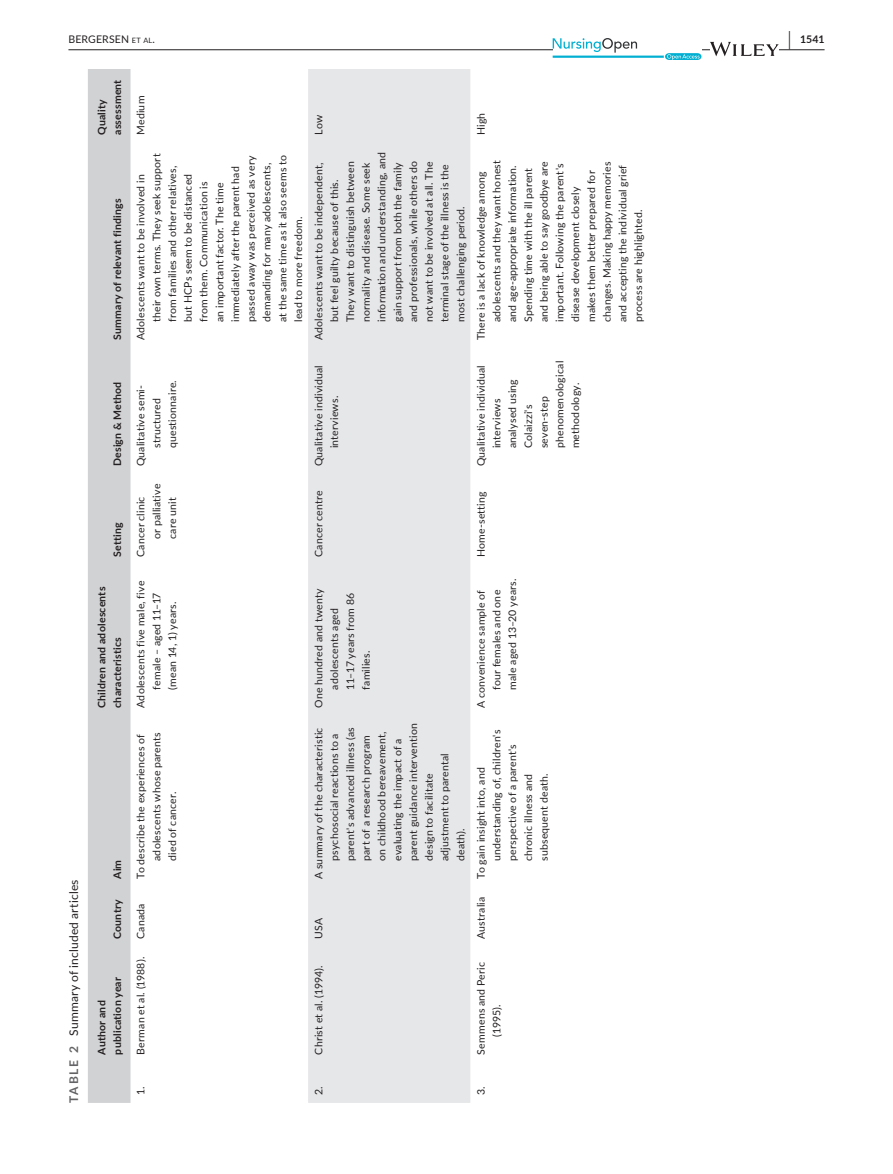
<style>
.page{position:relative;width:893px;height:1174px;background:#fff}
.page>*{position:absolute;margin:0;border:0;box-sizing:border-box;transform-origin:0 0}
.t1{font:12px "Lato";letter-spacing:.015em;color:#231f20}
.t2{font:10.5px/15.8px "Lato";letter-spacing:.02em;color:#231f20}
.t3{font:700 10.5px/15.8px "Lato";letter-spacing:.02em;color:#231f20}
.t4{font:10.5px "Lato";letter-spacing:.01em;color:#231f20}
.s1{font-size:7.35px}
.s2{font-size:19.5px}
.s3{font-weight:700;color:#636366}
</style>
<div class="page">
<hr style="left:68px;top:49px;width:756px;height:1px;background:#231f20">
<svg style="left:553px;top:38px;width:148px;height:22px"></svg>
<svg style="left:710px;top:42px;width:69px;height:14px"></svg>
<div style="left:88px;top:69px;width:43px;height:1033px;background:#d1d2d4"></div>
<div style="left:308px;top:69px;width:162px;height:1033px;background:#e6e7e9"></div>
<p class="t4" style="left:68px;top:31px;width:88px">BERGERSEN <span class="s1">et al</span>.</p>
<p class="t3" style="left:789px;top:30px;width:37px"><span class="s2">|</span> 1541</p>
<p class="t1" style="left:65px;top:1102px;width:225px;rotate:-90deg"><span class="s3">TABLE 2</span> Summary of included articles</p>
<p class="t3" style="left:93px;top:135px;width:57px;rotate:-90deg">Quality assessment</p>
<p class="t3" style="left:109px;top:340px;width:143px;rotate:-90deg">Summary of relevant findings</p>
<p class="t3" style="left:109px;top:466px;width:86px;rotate:-90deg">Design &amp; Method</p>
<p class="t3" style="left:109px;top:557px;width:36px;rotate:-90deg">Setting</p>
<p class="t3" style="left:93px;top:708px;width:123px;rotate:-90deg">Children and adolescents characteristics</p>
<p class="t3" style="left:109px;top:879px;width:21px;rotate:-90deg">Aim</p>
<p class="t3" style="left:109px;top:939px;width:41px;rotate:-90deg">Country</p>
<p class="t3" style="left:93px;top:1054px;width:79px;rotate:-90deg">Author and publication year</p>
<p class="t2" style="left:132px;top:135px;width:41px;rotate:-90deg">Medium</p>
<p class="t2" style="left:132px;top:322px;width:170px;text-indent:-18px;rotate:-90deg">Adolescents want to be involved in their own terms. They seek support from families and other relatives, but HCPs seem to be distanced from them. Communication is<br>an important factor. The time immediately after the parent had passed away was perceived as very demanding for many adolescents, at the same time as it also seems to lead to more freedom.</p>
<p class="t2" style="left:132px;top:448px;width:70px;text-indent:-18px;rotate:-90deg">Qualitative semi&shy;structured questionnaire.</p>
<p class="t2" style="left:132px;top:539px;width:57px;text-indent:-18px;rotate:-90deg">Cancer clinic<br>or palliative care unit</p>
<p class="t2" style="left:132px;top:690px;width:110px;text-indent:-18px;rotate:-90deg">Adolescents five male, five female – aged 11–17 (mean 14, 1) years.</p>
<p class="t2" style="left:132px;top:861px;width:130px;text-indent:-18px;rotate:-90deg">To describe the experiences of adolescents whose parents died of cancer.</p>
<p class="t2" style="left:132px;top:939px;width:37px;rotate:-90deg">Canada</p>
<p class="t2" style="left:132px;top:1054px;width:99px;rotate:-90deg">Berman et al. (1988).</p>
<p class="t2" style="left:310px;top:135px;width:21px;rotate:-90deg">Low</p>
<p class="t2" style="left:310px;top:322px;width:171px;text-indent:-18px;rotate:-90deg">Adolescents want to be independent, but feel guilty because of this.<br>They want to distinguish between normality and disease. Some seek information and understanding, and gain support from both the family and professionals, while others do not want to be involved at all. The terminal stage of the illness is the most challenging period.</p>
<p class="t2" style="left:310px;top:448px;width:85px;text-indent:-18px;rotate:-90deg">Qualitative individual interviews.</p>
<p class="t2" style="left:310px;top:557px;width:68px;rotate:-90deg">Cancer centre</p>
<p class="t2" style="left:310px;top:690px;width:103px;text-indent:-18px;rotate:-90deg">One hundred and twenty adolescents aged<br>11–17 years from 86 families.</p>
<p class="t2" style="left:310px;top:861px;width:139px;text-indent:-18px;rotate:-90deg">A summary of the characteristic psychosocial reactions to a parent's advanced illness (as part of a research program on childhood bereavement, evaluating the impact of a parent guidance intervention design to facilitate adjustment to parental death).</p>
<p class="t2" style="left:310px;top:939px;width:22px;rotate:-90deg">USA</p>
<p class="t2" style="left:310px;top:1054px;width:90px;rotate:-90deg">Christ et al. (1994).</p>
<p class="t2" style="left:473px;top:135px;width:24px;rotate:-90deg">High</p>
<p class="t2" style="left:473px;top:322px;width:164px;text-indent:-18px;rotate:-90deg">There is a lack of knowledge among adolescents and they want honest and age-appropriate information.<br>Spending time with the ill parent and being able to say goodbye are important. Following the parent's disease development closely makes them better prepared for changes. Making happy memories and accepting the individual grief process are highlighted.</p>
<p class="t2" style="left:473px;top:448px;width:89px;text-indent:-18px;rotate:-90deg">Qualitative individual interviews analysed using<br>Colaizzi's seven-step phenomenological methodology.</p>
<p class="t2" style="left:473px;top:557px;width:67px;rotate:-90deg">Home-setting</p>
<p class="t2" style="left:473px;top:690px;width:113px;text-indent:-18px;rotate:-90deg">A convenience sample of four females and one male aged 13–20 years.</p>
<p class="t2" style="left:473px;top:861px;width:133px;text-indent:-18px;rotate:-90deg">To gain insight into, and understanding of, children's perspective of a parent's chronic illness and subsequent death.</p>
<p class="t2" style="left:473px;top:939px;width:44px;rotate:-90deg">Australia</p>
<p class="t2" style="left:473px;top:1036px;width:76px;text-indent:-18px;rotate:-90deg">Semmens and Peric (1995).</p>
<p class="t2" style="left:132px;top:1095px;width:10px;rotate:-90deg">1.</p>
<p class="t2" style="left:310px;top:1095px;width:10px;rotate:-90deg">2.</p>
<p class="t2" style="left:473px;top:1095px;width:10px;rotate:-90deg">3.</p>
</div>
